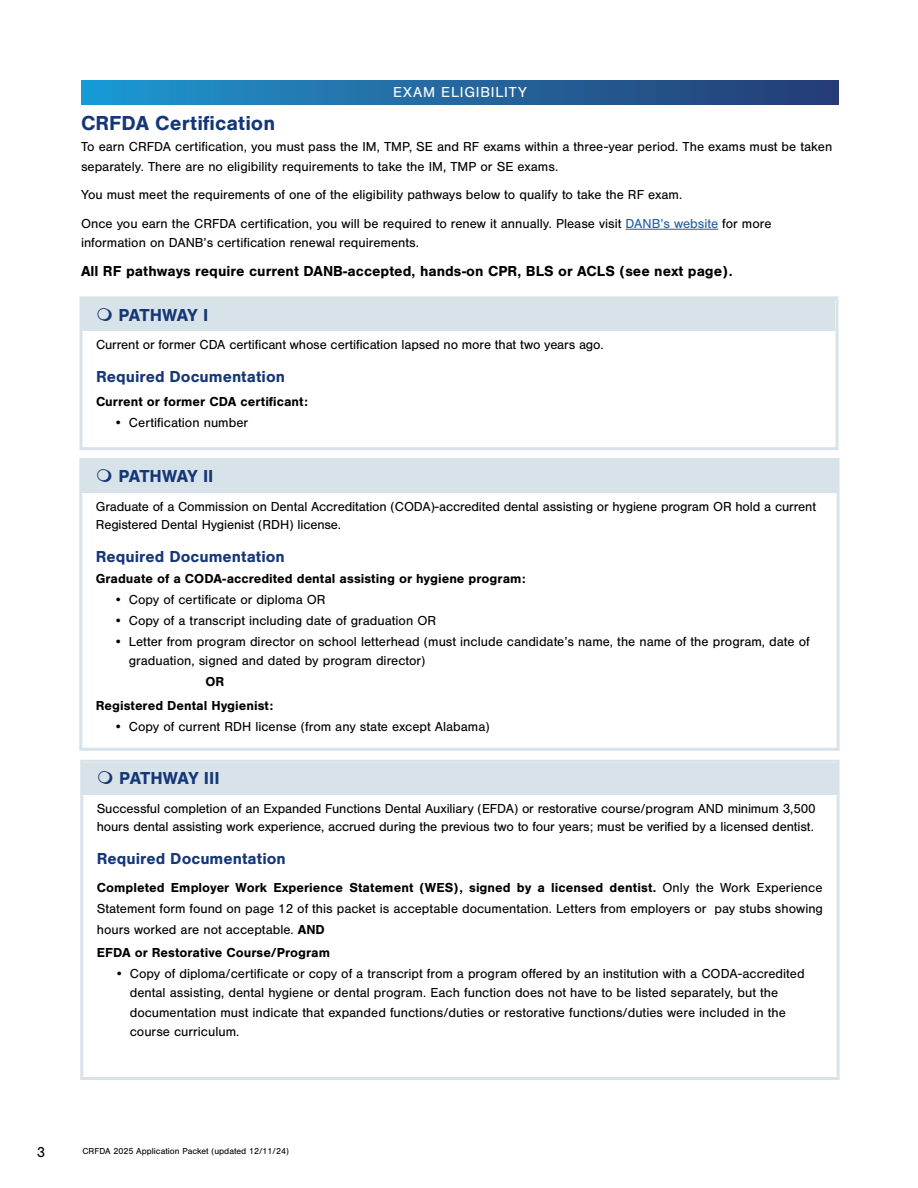
<style>
.page{position:relative;width:918px;height:1188px;background:#fff}
.page>*{position:absolute;margin:0;border:0;box-sizing:border-box;transform-origin:0 0}
.t1{font:700 21px "Nimbus San";color:#153778}
.t2{font:700 18px "Nimbus San";letter-spacing:-.02em;color:#153778}
.t3{font:700 16.5px "Nimbus San";color:#153778}
.t4{font:700 15px "Nimbus San";color:#000}
.t5{font:15px "Nimbus San";letter-spacing:.05em;color:#fff}
.t6{font:15px "Nimbus San";color:#000}
.t7{font:13.5px/19.5px "Nimbus San";color:#000}
.t8{font:700 13.5px/24px "Nimbus San";color:#000}
.t9{font:9px "Nimbus San";color:#000}
.s1{color:#215e9e}
.s2{font-weight:700}
</style>
<div class="page">
<div style="left:82px;top:299px;width:754px;height:32px;background:#d8e3e9"></div>
<div style="left:80px;top:296px;width:758px;height:154px;border:3px solid #d8e3e9"></div>
<div style="left:82px;top:461px;width:755px;height:32px;background:#d8e3e9"></div>
<div style="left:79px;top:458px;width:761px;height:293px;border:3px solid #d8e3e9"></div>
<div style="left:83px;top:763px;width:754px;height:32px;background:#d8e3e9"></div>
<div style="left:80px;top:760px;width:760px;height:320px;border:3px solid #d8e3e9"></div>
<hr style="left:626px;top:229px;width:92px;height:1px;background:#215e9e">
<div style="left:81px;top:80px;width:758px;height:24px;background:linear-gradient(to right,#1f98cf,#263a72)"></div>
<p class="t5" style="left:393px;top:84px;width:136px">EXAM ELIGIBILITY</p>
<h1 class="t1" style="left:81px;top:112px;width:196px">CRFDA Certification</h1>
<p class="t7" style="left:81px;top:137px;width:753px">To earn CRFDA certification, you must pass the IM, TMP, SE and RF exams within a three-year period. The exams must be taken separately. There are no eligibility requirements to take the IM, TMP or SE exams.</p>
<p class="t7" style="left:81px;top:181px;width:692px;line-height:28.5px">You must meet the requirements of one of the eligibility pathways below to qualify to take the RF exam.<br>Once you earn the CRFDA certification, you will be required to renew it annually. Please visit <span class="s1">DANB’s website</span> for more</p>
<p class="t7" style="left:81px;top:233px;width:340px">information on DANB’s certification renewal requirements.</p>
<p class="t4" style="left:81px;top:263px;width:653px">All RF pathways require current DANB-accepted, hands-on CPR, BLS or ACLS (see next page).</p>
<h2 class="t2" style="left:119px;top:305px;width:91px">PATHWAY I</h2>
<p class="t7" style="left:96px;top:335px;width:509px">Current or former CDA certificant whose certification lapsed no more that two years ago.</p>
<p class="t3" style="left:96px;top:368px;width:191px">Required Documentation</p>
<p class="t8" style="left:96px;top:390px;width:214px">Current or former CDA certificant:</p>
<p class="t7" style="left:114px;top:413px;width:136px">• Certification number</p>
<h2 class="t2" style="left:118px;top:466px;width:97px">PATHWAY II</h2>
<p class="t7" style="left:96px;top:498px;width:722px;line-height:18px">Graduate of a Commission on Dental Accreditation (CODA)-accredited dental assisting or hygiene program OR hold a current<br>Registered Dental Hygienist (RDH) license.</p>
<p class="t3" style="left:96px;top:547px;width:191px">Required Documentation</p>
<p class="t8" style="left:96px;top:566px;width:431px">Graduate of a CODA-accredited dental assisting or hygiene program:</p>
<p class="t7" style="left:114px;top:590px;width:213px">• Copy of certificate or diploma OR</p>
<p class="t7" style="left:114px;top:611px;width:324px">• Copy of a transcript including date of graduation OR</p>
<p class="t7" style="left:129px;top:632px;width:682px;text-indent:-15px">• Letter from program director on school letterhead (must include candidate’s name, the name of the program, date of graduation, signed and dated by program director)</p>
<p class="t8" style="left:96px;top:670px;width:179px;text-indent:109px">OR<br>Registered Dental Hygienist:</p>
<p class="t7" style="left:114px;top:717px;width:377px">• Copy of current RDH license (from any state except Alabama)</p>
<h2 class="t2" style="left:119px;top:768px;width:102px">PATHWAY III</h2>
<p class="t7" style="left:97px;top:799px;width:721px;line-height:18px">Successful completion of an Expanded Functions Dental Auxiliary (EFDA) or restorative course/program AND minimum 3,500 hours dental assisting work experience, accrued during the previous two to four years; must be verified by a licensed dentist.</p>
<p class="t3" style="left:97px;top:849px;width:191px">Required Documentation</p>
<p class="t7" style="left:97px;top:877px;width:728px;line-height:21px;text-align:justify"><span class="s2">Completed Employer Work Experience Statement (WES), signed by a licensed dentist.</span> Only the Work Experience Statement form found on page 12 of this packet is acceptable documentation. Letters from employers or pay stubs showing hours worked are not acceptable. <span class="s2">AND</span></p>
<p class="t8" style="left:97px;top:940px;width:235px">EFDA or Restorative Course/Program</p>
<p class="t7" style="left:130px;top:964px;width:676px;text-indent:-15px">• Copy of diploma/certificate or copy of a transcript from a program offered by an institution with a CODA-accredited dental assisting, dental hygiene or dental program. Each function does not have to be listed separately, but the documentation must indicate that expanded functions/duties or restorative functions/duties were included in the course curriculum.</p>
<p class="t6" style="left:37px;top:1144px;width:10px">3</p>
<p class="t9" style="left:82px;top:1147px;width:208px">CRFDA 2025 Application Packet (updated 12/11/24)</p>
</div>
